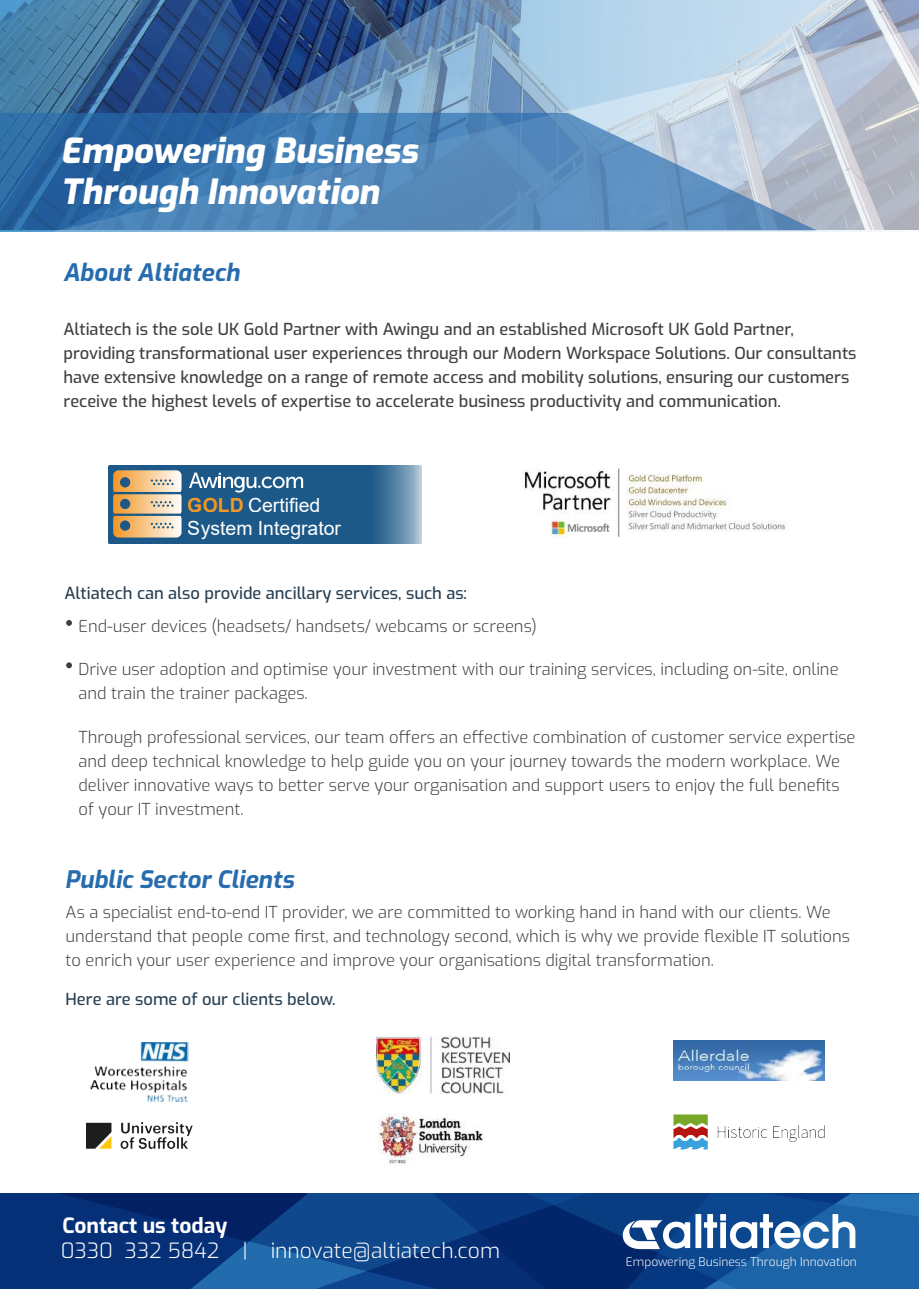
<style>
.page{position:relative;width:919px;height:1289px;background:#fff}
.page>*{position:absolute;margin:0;border:0;box-sizing:border-box;transform-origin:0 0}
.t1{font:italic 800 34.5px/40.5px "Exo";color:#fff}
.t2{font:italic 700 24px "Exo";color:#276cae}
.t3{font:300 21px "Exo";color:#fff}
.t4{font:700 21px "Exo";color:#fff}
.t5{font:19.35px/23.2px "Arial";color:#fff}
.t6{font:300 16.5px/24px "Exo";color:#404041}
.t7{font:500 16.5px/24px "Exo";color:#404041}
.t8{font:500 16.5px "Exo";color:#284053}
.t9{font:300 12px "Exo";color:#fff}
.s1{font-weight:700;color:#f29827}
</style>
<div class="page">
<svg style="left:374px;top:1193px;width:37px;height:95px;background:#0e4389"></svg>
<svg style="left:0;top:1193px;width:374px;height:95px;background:#0a397f"></svg>
<svg style="left:411px;top:1193px;width:206px;height:95px;background:#063176"></svg>
<img style="left:378px;top:1113px;width:105px;height:52px">
<img style="left:673px;top:1040px;width:151px;height:40px">
<img style="left:90px;top:1042px;width:98px;height:60px">
<img style="left:673px;top:1114px;width:151px;height:35px">
<img style="left:86px;top:1122px;width:107px;height:26px">
<img style="left:377px;top:1036px;width:132px;height:57px">
<img style="left:524px;top:468px;width:263px;height:70px">
<svg style="left:66px;top:620px;width:6px;height:6px"></svg>
<svg style="left:66px;top:662px;width:6px;height:6px"></svg>
<svg style="left:617px;top:1193px;width:301px;height:95px;background:#2f66a2"></svg>
<svg style="left:0;top:0;width:918px;height:231px;background:#688eb3"></svg>
<svg style="left:53px;top:23px;width:865px;height:208px;background:#849fbe"></svg>
<svg style="left:0;top:113px;width:816px;height:117px;background:#598ab9"></svg>
<img style="left:108px;top:465px;width:313px;height:79px">
<svg style="left:189px;top:472px;width:114px;height:20px"></svg>
<svg style="left:113px;top:470px;width:68px;height:67px;background:#d5b890"></svg>
<h1 class="t1" style="left:60px;top:128px;width:359px">Empowering Business<br>Through Innovation</h1>
<h2 class="t2" style="left:63px;top:255px;width:178px">About Altiatech</h2>
<p class="t7" style="left:63px;top:316px;width:794px">Altiatech is the sole UK Gold Partner with Awingu and an established Microsoft UK Gold Partner, providing transformational user experiences through our Modern Workspace Solutions. Our consultants have extensive knowledge on a range of remote access and mobility solutions, ensuring our customers receive the highest levels of expertise to accelerate business productivity and communication.</p>
<p class="t5" style="left:188px;top:493px;width:155px"><span class="s1">GOLD</span> Certified<br>System Integrator</p>
<p class="t8" style="left:65px;top:580px;width:404px">Altiatech can also provide ancillary services, such as:</p>
<p class="t6" style="left:79px;top:613px;width:460px">End-user devices (headsets/ handsets/ webcams or screens)</p>
<p class="t6" style="left:79px;top:656px;width:761px">Drive user adoption and optimise your investment with our training services, including on-site, online and train the trainer packages.</p>
<p class="t6" style="left:79px;top:724px;width:778px">Through professional services, our team offers an effective combination of customer service expertise and deep technical knowledge to help guide you on your journey towards the modern workplace. We deliver innovative ways to better serve your organisation and support users to enjoy the full benefits of your IT investment.</p>
<h2 class="t2" style="left:65px;top:861px;width:231px">Public Sector Clients</h2>
<p class="t6" style="left:66px;top:899px;width:785px">As a specialist end-to-end IT provider, we are committed to working hand in hand with our clients. We understand that people come first, and technology second, which is why we provide flexible IT solutions to enrich your user experience and improve your organisations digital transformation.</p>
<p class="t8" style="left:66px;top:986px;width:271px">Here are some of our clients below.</p>
<p class="t4" style="left:62px;top:1208px;width:166px">Contact us today</p>
<p class="t3" style="left:61px;top:1234px;width:441px">0330 332 5842 | innovate@altiatech.com</p>
<p class="t9" style="left:626px;top:1252px;width:232px">Empowering Business Through Innovation</p>
</div>
